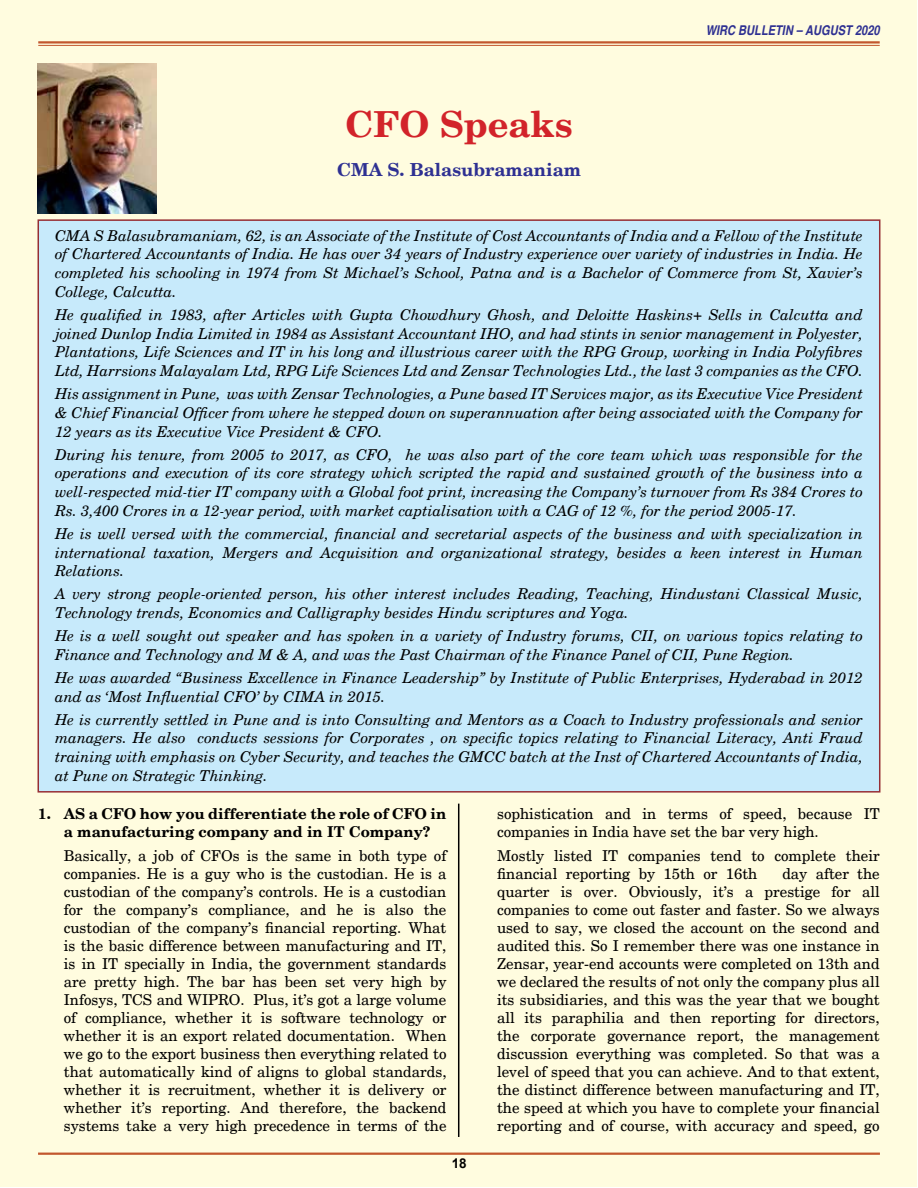
<style>
.page{position:relative;width:918px;height:1188px;background:#fff}
.page>*{position:absolute;margin:0;border:0;box-sizing:border-box;transform-origin:0 0}
.t1{font:700 36px "New Century Schlbk";color:#d2232a}
.t2{font:700 18px "New Century Schlbk";color:#2e3092}
.t3{font:italic 15px/18.8px "New Century Schlbk";color:#000;text-align:justify}
.t4{font:15px/18px "New Century Schlbk";color:#000;text-align:justify}
.t5{font:700 15px/18px "New Century Schlbk";color:#000}
.t6{font:italic 700 condensed 13.5px "Helvetica";color:#2e3092}
.t7{font:700 13.5px "Helvetica";color:#000}
</style>
<div class="page">
<div style="left:1px;top:1px;width:916px;height:1186px;background:#fffcdf"></div>
<hr style="left:38px;top:1153px;width:842px;height:2px;background:#c2572e">
<hr style="left:38px;top:41px;width:842px;height:3px;background:#c2572e">
<hr style="left:38px;top:45px;width:842px;height:1px;background:#c2572e">
<div style="left:38px;top:219px;width:842px;height:574px;background:#c7eafb;border:2px solid #962e34"></div>
<img style="left:38px;top:64px;width:119px;height:149px">
<hr style="left:458px;top:804px;width:1px;height:333px;background:#000">
<h1 class="t1" style="left:345px;top:102px;width:229px">CFO Speaks</h1>
<p class="t2" style="left:337px;top:158px;width:245px">CMA S. Balasubramaniam</p>
<p class="t6" style="left:706px;top:22px;width:176px">WIRC BULLETIN – AUGUST 2020</p>
<p class="t3" style="left:55px;top:226px;width:809px">CMA S Balasubramaniam, 62, is an Associate of the Institute of Cost Accountants of India and a Fellow of the Institute of Chartered Accountants of India. He has over 34 years of Industry experience over variety of industries in India. He completed his schooling in 1974 from St Michael’s School, Patna and is a Bachelor of Commerce from St, Xavier’s College, Calcutta.</p>
<p class="t3" style="left:55px;top:305px;width:809px">He qualified in 1983, after Articles with Gupta Chowdhury Ghosh, and Deloitte Haskins+ Sells in Calcutta and joined Dunlop India Limited in 1984 as Assistant Accountant IHO, and had stints in senior management in Polyester, Plantations, Life Sciences and IT in his long and illustrious career with the RPG Group, working in India Polyfibres Ltd, Harrsions Malayalam Ltd, RPG Life Sciences Ltd and Zensar Technologies Ltd., the last 3 companies as the CFO.</p>
<p class="t3" style="left:55px;top:385px;width:809px">His assignment in Pune, was with Zensar Technologies, a Pune based IT Services major, as its Executive Vice President &amp; Chief Financial Officer from where he stepped down on superannuation after being associated with the Company for 12 years as its Executive Vice President &amp; CFO.</p>
<p class="t3" style="left:55px;top:445px;width:809px">During his tenure, from 2005 to 2017, as CFO, he was also part of the core team which was responsible for the operations and execution of its core strategy which scripted the rapid and sustained growth of the business into a well-respected mid-tier IT company with a Global foot print, increasing the Company’s turnover from Rs 384 Crores to Rs. 3,400 Crores in a 12-year period, with market captialisation with a CAG of 12 %, for the period 2005-17.</p>
<p class="t3" style="left:55px;top:524px;width:809px">He is well versed with the commercial, financial and secretarial aspects of the business and with specialization in international taxation, Mergers and Acquisition and organizational strategy, besides a keen interest in Human Relations.</p>
<p class="t3" style="left:55px;top:585px;width:809px">A very strong people-oriented person, his other interest includes Reading, Teaching, Hindustani Classical Music,<br>Technology trends, Economics and Calligraphy besides Hindu scriptures and Yoga.</p>
<p class="t3" style="left:55px;top:627px;width:809px">He is a well sought out speaker and has spoken in a variety of Industry forums, CII, on various topics relating to<br>Finance and Technology and M &amp; A, and was the Past Chairman of the Finance Panel of CII, Pune Region.</p>
<p class="t3" style="left:55px;top:668px;width:809px">He was awarded “Business Excellence in Finance Leadership” by Institute of Public Enterprises, Hyderabad in 2012 and as ‘Most Influential CFO’ by CIMA in 2015.</p>
<p class="t3" style="left:55px;top:710px;width:809px">He is currently settled in Pune and is into Consulting and Mentors as a Coach to Industry professionals and senior managers. He also conducts sessions for Corporates , on specific topics relating to Financial Literacy, Anti Fraud training with emphasis on Cyber Security, and teaches the GMCC batch at the Inst of Chartered Accountants of India, at Pune on Strategic Thinking.</p>
<p class="t5" style="left:64px;top:805px;width:384px;text-indent:-26px">1. AS a CFO how you differentiate the role of CFO in a manufacturing company and in IT Company?</p>
<p class="t4" style="left:64px;top:847px;width:384px">Basically, a job of CFOs is the same in both type of companies. He is a guy who is the custodian. He is a custodian of the company’s controls. He is a custodian for the company’s compliance, and he is also the custodian of the company’s financial reporting. What is the basic difference between manufacturing and IT, is in IT specially in India, the government standards are pretty high. The bar has been set very high by Infosys, TCS and WIPRO. Plus, it’s got a large volume of compliance, whether it is software technology or whether it is an export related documentation. When we go to the export business then everything related to that automatically kind of aligns to global standards, whether it is recruitment, whether it is delivery or whether it’s reporting. And therefore, the backend systems take a very high precedence in terms of the</p>
<p class="t4" style="left:497px;top:805px;width:384px">sophistication and in terms of speed, because IT companies in India have set the bar very high.</p>
<p class="t4" style="left:497px;top:847px;width:384px">Mostly listed IT companies tend to complete their financial reporting by 15th or 16th</p>
<p class="t4" style="left:497px;top:865px;width:384px;text-indent:285px">day after the quarter is over. Obviously, it’s a prestige for all companies to come out faster and faster. So we always used to say, we closed the account on the second and audited this. So I remember there was one instance in Zensar, year-end accounts were completed on 13th and we declared the results of not only the company plus all its subsidiaries, and this was the year that we bought all its paraphilia and then reporting for directors, the corporate governance report, the management discussion everything was completed. So that was a level of speed that you can achieve. And to that extent, the distinct difference between manufacturing and IT, the speed at which you have to complete your financial reporting and of course, with accuracy and speed, go</p>
<p class="t7" style="left:452px;top:1154px;width:17px">18</p>
</div>
